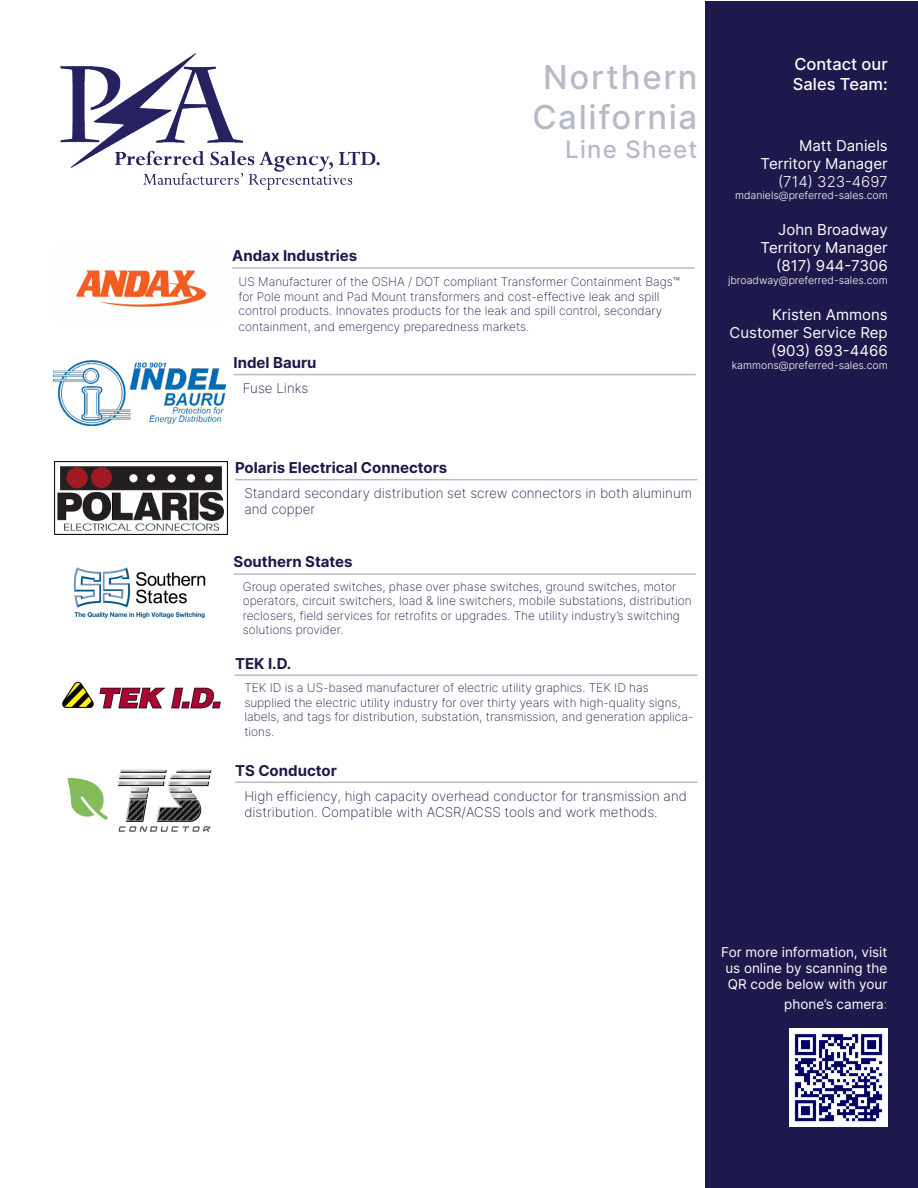
<style>
.page{position:relative;width:918px;height:1188px;background:#fff}
.page>*{position:absolute;margin:0;border:0;box-sizing:border-box;transform-origin:0 0}
.t1{font:500 33px "Inter";letter-spacing:.05em;color:#b8b9c7}
.t2{font:500 24px "Inter";letter-spacing:.05em;color:#b8b9c7}
.t3{font:500 16.5px "Inter";color:#fff}
.t4{font:15px "Inter";color:#fff}
.t5{font:700 15px "Inter";color:#1d194c}
.t6{font:700 15px "Inter";color:#1f1a4d}
.t7{font:300 15px "Inter";color:#fff}
.t8{font:200 13.5px/16.2px "Inter";color:#1f1a4d}
.t9{font:200 13.5px/16.2px "Inter";color:#1d194c}
.t10{font:13.5px/16.2px "Inter";color:#fff;text-align:justify}
.t11{font:200 12px/14.4px "Inter";color:#1d194c}
.t12{font:200 12px/14.4px "Inter";color:#1f1a4d}
.t13{font:300 10.5px "Inter";color:#fff}
.s1{font-size:10.5px}
.s2{font-weight:200}
</style>
<div class="page">
<div style="left:705px;top:1px;width:212px;height:1186px;background:#1d194c"></div>
<img style="left:790px;top:1029px;width:97px;height:98px">
<hr style="left:232px;top:267px;width:463px;height:2px;background:#babac9">
<img style="left:76px;top:270px;width:130px;height:37px">
<img style="left:60px;top:54px;width:320px;height:136px">
<hr style="left:234px;top:374px;width:462px;height:1px;background:#babac9">
<img style="left:53px;top:360px;width:173px;height:65px">
<hr style="left:235px;top:479px;width:462px;height:1px;background:#babac9">
<img style="left:55px;top:461px;width:172px;height:74px">
<hr style="left:234px;top:573px;width:462px;height:2px;background:#babac9">
<img style="left:73px;top:567px;width:133px;height:52px">
<hr style="left:235px;top:782px;width:462px;height:1px;background:#babac9">
<img style="left:67px;top:769px;width:145px;height:63px">
<hr style="left:235px;top:674px;width:462px;height:2px;background:#babac9">
<img style="left:62px;top:681px;width:159px;height:28px">
<p class="t5" style="left:232px;top:245px;width:127px">Andax Industries</p>
<p class="t1" style="left:543px;top:53px;width:156px">Northern</p>
<p class="t1" style="left:532px;top:93px;width:167px">California</p>
<p class="t2" style="left:565px;top:131px;width:134px">Line Sheet</p>
<p class="t11" style="left:239px;top:275px;width:443px">US Manufacturer of the OSHA / DOT compliant Transformer Containment Bags™ for Pole mount and Pad Mount transformers and cost-effective leak and spill control products. Innovates products for the leak and spill control, secondary</p>
<p class="t11" style="left:239px;top:320px;width:292px">containment, and emergency preparedness markets<span class="s1">.</span></p>
<p class="t5" style="left:234px;top:351px;width:85px">Indel Bauru</p>
<p class="t9" style="left:243px;top:380px;width:67px">Fuse Links</p>
<p class="t5" style="left:235px;top:456px;width:214px">Polaris Electrical Connectors</p>
<p class="t9" style="left:244px;top:485px;width:449px">Standard secondary distribution set screw connectors in both aluminum and copper</p>
<p class="t5" style="left:234px;top:551px;width:121px">Southern States</p>
<p class="t11" style="left:243px;top:579px;width:450px">Group operated switches, phase over phase switches, ground switches, motor operators, circuit switchers, load &amp; line switchers, mobile substations, distribution reclosers, field services for retrofits or upgrades. The utility industry’s switching solutions provider.</p>
<p class="t6" style="left:235px;top:653px;width:58px">TEK I.D.</p>
<p class="t12" style="left:244px;top:681px;width:451px">TEK ID is a US-based manufacturer of electric utility graphics. TEK ID has supplied the electric utility industry for over thirty years with high-quality signs, labels, and tags for distribution, substation, transmission, and generation applica&shy;tions.</p>
<p class="t6" style="left:235px;top:760px;width:103px">TS Conductor</p>
<p class="t8" style="left:244px;top:788px;width:444px">High efficiency, high capacity overhead conductor for transmission and distribution. Compatible with ACSR/ACSS tools and work methods.</p>
<p class="t3" style="left:794px;top:52px;width:95px">Contact our</p>
<p class="t3" style="left:793px;top:72px;width:96px">Sales Team:</p>
<p class="t4" style="left:799px;top:135px;width:90px">Matt Daniels</p>
<p class="t4" style="left:761px;top:153px;width:129px">Territory Manager</p>
<p class="t7" style="left:778px;top:171px;width:111px">(714) 323-4697</p>
<p class="t13" style="left:735px;top:188px;width:154px">mdaniels@preferred-sales.com</p>
<p class="t4" style="left:778px;top:219px;width:111px">John Broadway</p>
<p class="t4" style="left:761px;top:237px;width:129px">Territory Manager</p>
<p class="t4" style="left:776px;top:255px;width:113px">(817) 944-7306</p>
<p class="t13" style="left:728px;top:273px;width:161px">jbroadway@preferred-sales.com</p>
<p class="t4" style="left:772px;top:304px;width:117px">Kristen Ammons</p>
<p class="t4" style="left:730px;top:322px;width:160px">Customer Service Rep</p>
<p class="t4" style="left:771px;top:340px;width:118px">(903) 693-4466</p>
<p class="t13" style="left:732px;top:357px;width:157px">kammons@preferred-sales.com</p>
<p class="t10" style="left:721px;top:944px;width:168px">For more information, visit us online by scanning the QR code below with your</p>
<p class="t10" style="left:784px;top:996px;width:105px">phone’s camera<span class="s2">:</span></p>
</div>
